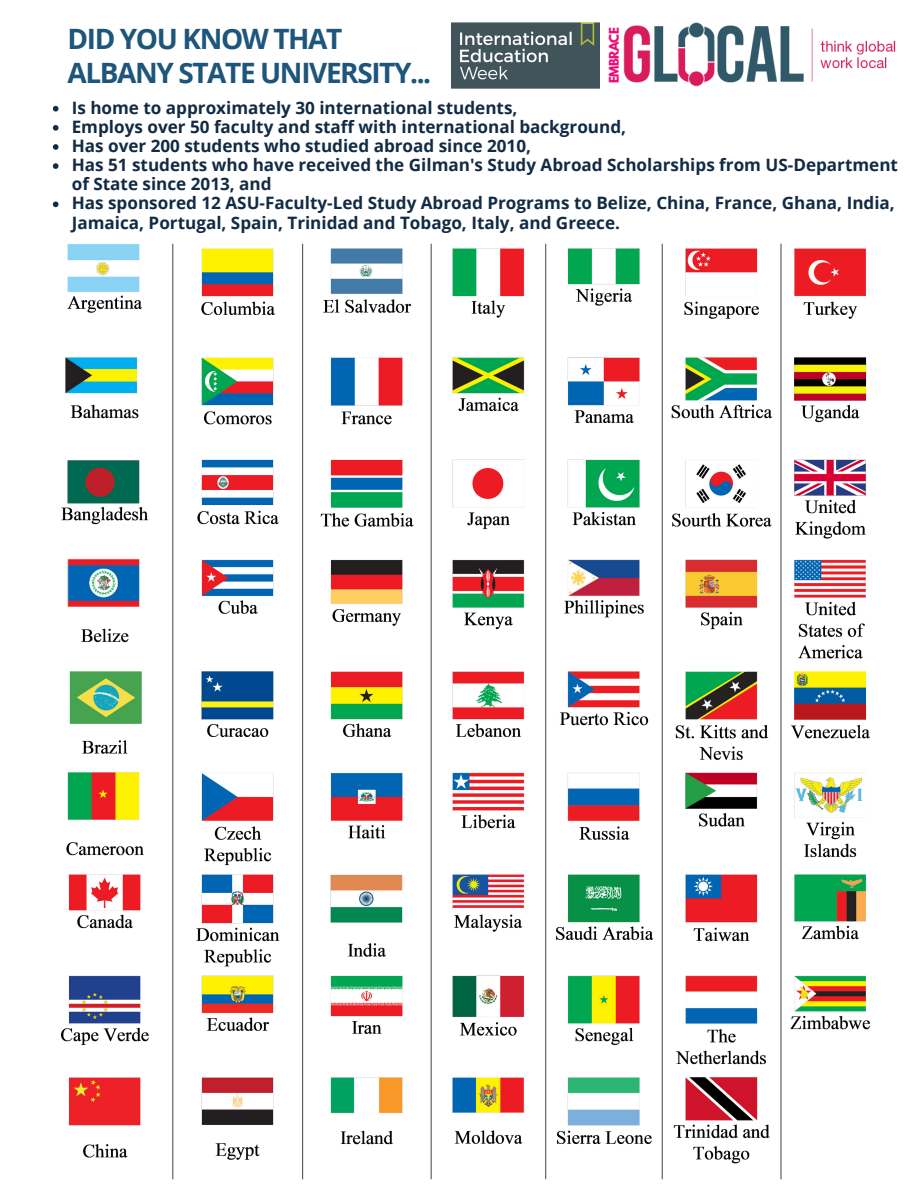
<style>
.page{position:relative;width:918px;height:1188px;background:#fff}
.page>*{position:absolute;margin:0;border:0;box-sizing:border-box;transform-origin:0 0}
.t1{font:700 28.05px/33.8px "Open Sans";letter-spacing:-.05em;color:#1e567b}
.t2{font:700 17.1px/19.2px "Open Sans";color:#112b44}
.t3{font:700 11.85px "League Spartan";letter-spacing:-.05em;color:#eb0c77}
</style>
<div class="page">
<img style="left:61px;top:243px;width:809px;height:937px">
<img style="left:623px;top:22px;width:273px;height:65px">
<img style="left:451px;top:22px;width:149px;height:67px">
<svg style="left:53px;top:106px;width:5px;height:6px"></svg>
<svg style="left:53px;top:125px;width:5px;height:6px"></svg>
<svg style="left:53px;top:144px;width:5px;height:6px"></svg>
<svg style="left:53px;top:163px;width:5px;height:6px"></svg>
<svg style="left:53px;top:202px;width:5px;height:5px"></svg>
<p class="t3" style="left:608px;top:83px;width:57px;rotate:-90deg">EMBRACE</p>
<h1 class="t1" style="left:68px;top:21px;width:365px">DID YOU KNOW THAT<br>ALBANY STATE UNIVERSITY...</h1>
<p class="t2" style="left:72px;top:98px;width:828px">Is home to approximately 30 international students,<br>Employs over 50 faculty and staff with international background,<br>Has over 200 students who studied abroad since 2010,<br>Has 51 students who have received the Gilman's Study Abroad Scholarships from US-Department of State since 2013, and<br>Has sponsored 12 ASU-Faculty-Led Study Abroad Programs to Belize, China, France, Ghana, India, Jamaica, Portugal, Spain, Trinidad and Tobago, Italy, and Greece.</p>
</div>
